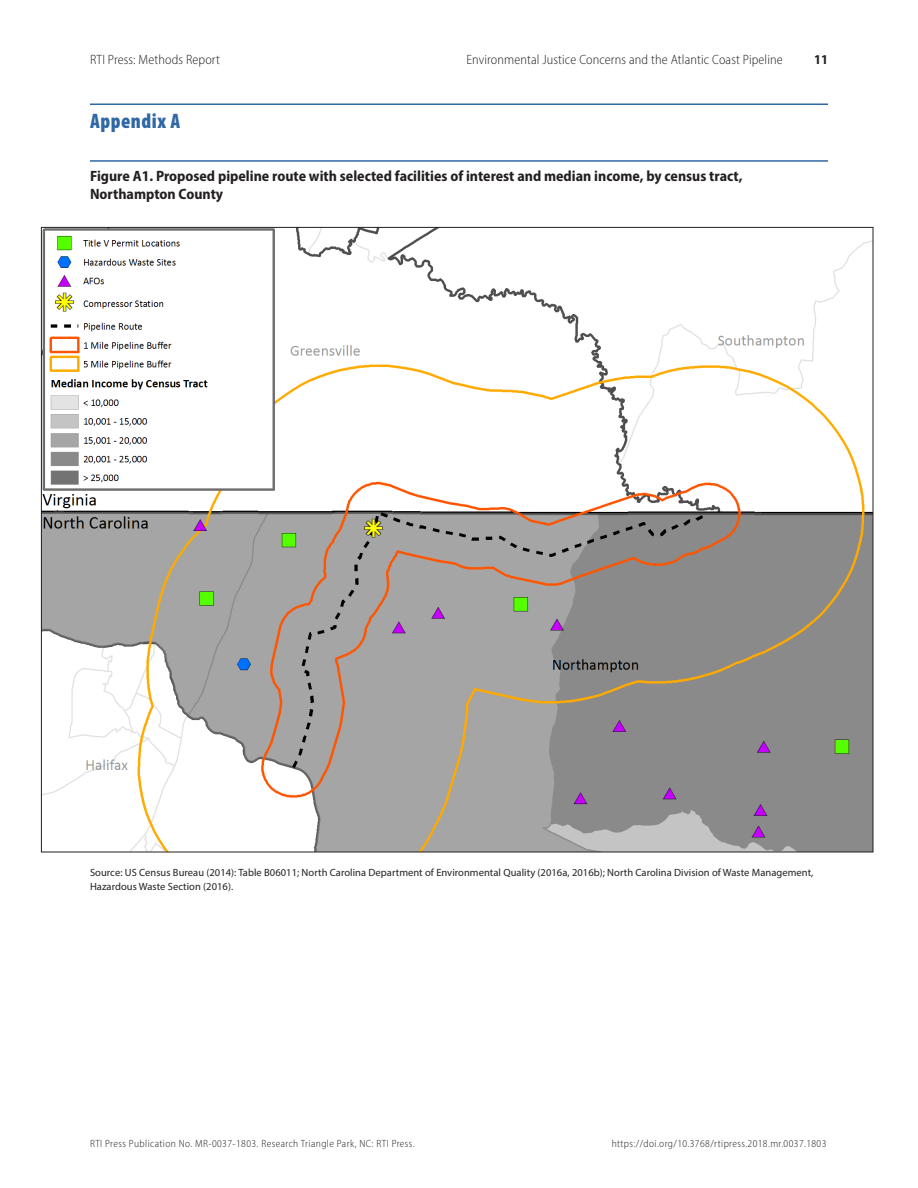
<style>
.page{position:relative;width:918px;height:1188px;background:#fff}
.page>*{position:absolute;margin:0;border:0;box-sizing:border-box;transform-origin:0 0}
.ref-head{font:900 condensed 21px "Myriad Pro";letter-spacing:.025em;color:#2f68a4}
.figure-title{font:700 semi-condensed 15px/18px "Myriad Pro";color:#231f20}
.t1{font:300 semi-condensed 13.5px "Myriad Pro";letter-spacing:.01em;color:#231f20}
.t2{font:700 semi-condensed 13.5px "Myriad Pro";color:#231f20}
.fig-table-note-flush{font:10.5px/13.5px "Myriad Pro";letter-spacing:.005em;color:#231f20}
.t3{font:300 semi-condensed 10.5px "Myriad Pro";letter-spacing:.04em;color:#231f20}
</style>
<div class="page">
<hr style="left:90px;top:104px;width:738px;height:1px;background:#2f68a4">
<img style="left:43px;top:229px;width:828px;height:621px">
<hr style="left:90px;top:160px;width:738px;height:2px;background:#2f68a4">
<p class="t1" style="left:90px;top:52px;width:131px">RTI Press: Methods Report</p>
<p class="t1" style="left:466px;top:52px;width:318px">Environmental Justice Concerns and the Atlantic Coast Pipeline</p>
<p class="t2" style="left:814px;top:51px;width:15px">11</p>
<p class="ref-head" style="left:90px;top:107px;width:92px">Appendix A</p>
<p class="figure-title" style="left:90px;top:167px;width:654px">Figure A1. Proposed pipeline route with selected facilities of interest and median income, by census tract,<br>Northampton County</p>
<p class="fig-table-note-flush" style="left:90px;top:866px;width:725px">Source: US Census Bureau (2014): Table B06011; North Carolina Department of Environmental Quality (2016a, 2016b); North Carolina Division of Waste Management,<br>Hazardous Waste Section (2016).</p>
<p class="t3" style="left:90px;top:1137px;width:326px">RTI Press Publication No. MR-0037-1803. Research Triangle Park, NC: RTI Press.</p>
<p class="t3" style="left:612px;top:1137px;width:216px">https://doi.org/10.3768/rtipress.2018.mr.0037.1803</p>
</div>
